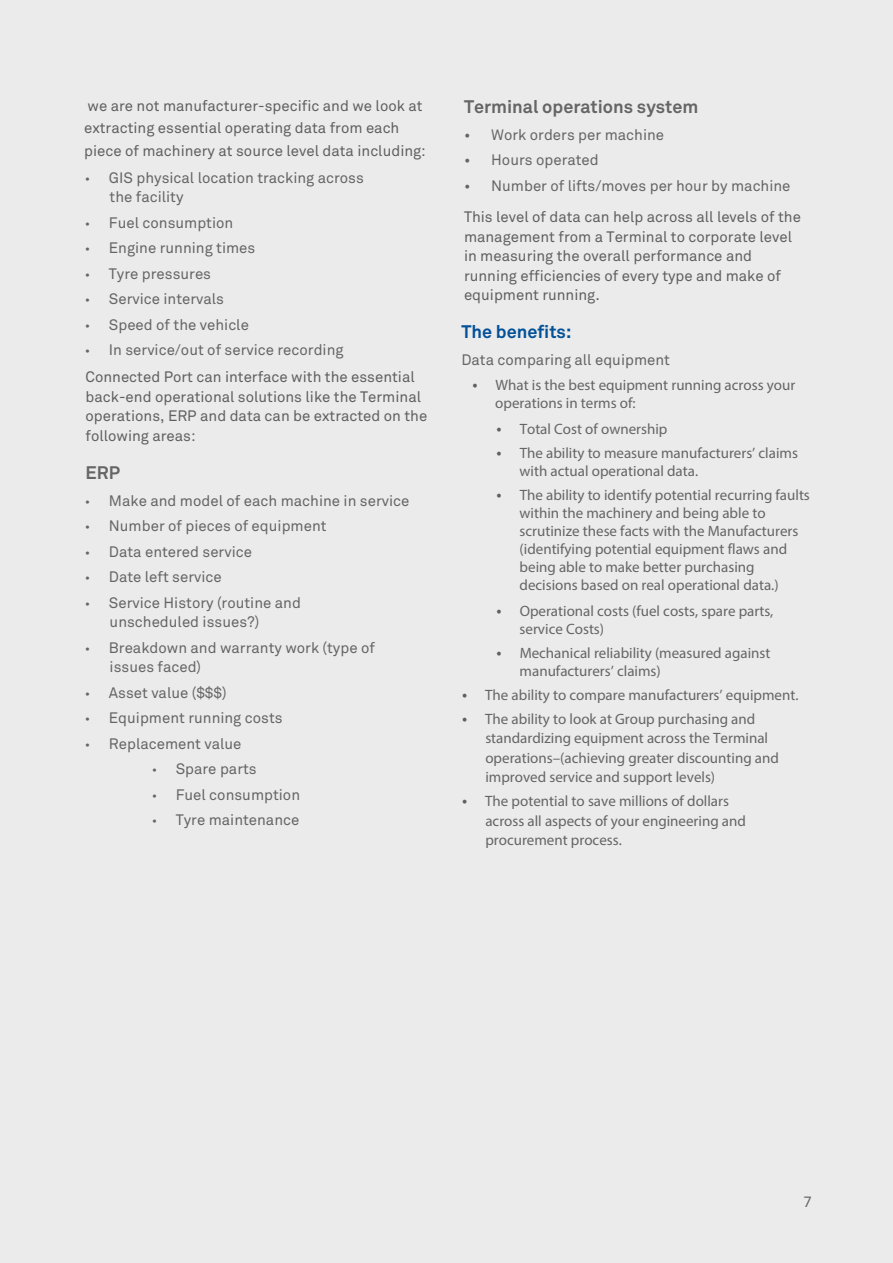
<style>
.page{position:relative;width:893px;height:1263px;background:#ebebeb}
.page>*{position:absolute;margin:0;border:0;box-sizing:border-box;transform-origin:0 0}
.t1{font:700 18px "Wipro Akkurat";color:#656565}
.t2{font:700 18px "Wipro Akkurat";color:#025198}
.t3{font:15px/18px "Myriad Pro";color:#656565}
.t4{font:15px/19.5px "Wipro Akkurat";color:#656565}
.t5{font:15px/19.5px "Wipro Akkurat";color:#606060}
.s1{font-family:"Myriad Pro"}
.s2{font-family:"Myriad Pro";color:#656565}
.s3{color:#656565}
.s4{font-family:"Wipro Akkurat";color:#606060}
</style>
<div class="page">
<p class="t5" style="left:84px;top:94px;width:343px;line-height:22.5px">we are not manufacturer-specific and we look at extracting essential operating data from each piece of machinery at source level data including:</p>
<p class="t4" style="left:110px;top:168px;width:256px;text-indent:-24px"><span class="s1">•</span> GIS physical location tracking across the facility</p>
<p class="t4" style="left:86px;top:213px;width:149px"><span class="s1">•</span> Fuel consumption</p>
<p class="t4" style="left:86px;top:238px;width:171px"><span class="s1">•</span> Engine running times</p>
<p class="t4" style="left:86px;top:264px;width:127px"><span class="s1">•</span> Tyre pressures</p>
<p class="t4" style="left:86px;top:289px;width:140px"><span class="s1">•</span> Service intervals</p>
<p class="t4" style="left:86px;top:315px;width:165px"><span class="s1">•</span> Speed of the vehicle</p>
<p class="t5" style="left:86px;top:337px;width:331px;line-height:27px"><span class="s2">•</span> <span class="s3">In service/out of service recording<br></span>Connected Port can interface with the essential</p>
<p class="t5" style="left:86px;top:387px;width:343px">back-end operational solutions like the Terminal operations, ERP and data can be extracted on the following areas:</p>
<p class="t1" style="left:86px;top:461px;width:36px">ERP</p>
<p class="t4" style="left:86px;top:491px;width:325px"><span class="s1">•</span> Make and model of each machine in service</p>
<p class="t4" style="left:86px;top:516px;width:242px"><span class="s1">•</span> Number of pieces of equipment</p>
<p class="t4" style="left:86px;top:542px;width:168px"><span class="s1">•</span> Data entered service</p>
<p class="t4" style="left:86px;top:567px;width:138px"><span class="s1">•</span> Date left service</p>
<p class="t4" style="left:110px;top:593px;width:193px;text-indent:-24px"><span class="s1">•</span> Service History (routine and unscheduled issues?)</p>
<p class="t4" style="left:110px;top:638px;width:267px;text-indent:-24px"><span class="s1">•</span> Breakdown and warranty work (type of issues faced)</p>
<p class="t4" style="left:86px;top:683px;width:142px"><span class="s1">•</span> Asset value ($$$)</p>
<p class="t4" style="left:86px;top:708px;width:199px"><span class="s1">•</span> Equipment running costs</p>
<p class="t4" style="left:86px;top:734px;width:157px"><span class="s1">•</span> Replacement value</p>
<p class="t4" style="left:152px;top:759px;width:106px"><span class="s1">•</span> Spare parts</p>
<p class="t4" style="left:152px;top:785px;width:149px"><span class="s1">•</span> Fuel consumption</p>
<p class="t4" style="left:152px;top:810px;width:148px"><span class="s1">•</span> Tyre maintenance</p>
<p class="t1" style="left:464px;top:95px;width:236px">Terminal operations system</p>
<p class="t4" style="left:464px;top:125px;width:202px">• Work orders per machine</p>
<p class="t4" style="left:464px;top:150px;width:136px">• Hours operated</p>
<p class="t4" style="left:464px;top:176px;width:328px">• Number of lifts/moves per hour by machine</p>
<p class="t5" style="left:464px;top:207px;width:338px">This level of data can help across all levels of the management from a Terminal to corporate level in measuring the overall performance and running efficiencies of every type and make of equipment running.</p>
<p class="t2" style="left:461px;top:321px;width:112px">The benefits:</p>
<p class="t4" style="left:461px;top:350px;width:210px">Data comparing all equipment</p>
<p class="t3" style="left:495px;top:376px;width:301px;text-indent:-24px"><span class="s4">•</span> What is the best equipment running across your operations in terms of:</p>
<p class="t3" style="left:496px;top:420px;width:173px"><span class="s4">•</span> Total Cost of ownership</p>
<p class="t3" style="left:520px;top:444px;width:280px;text-indent:-24px"><span class="s4">•</span> The ability to measure manufacturers’ claims with actual operational data.</p>
<p class="t3" style="left:520px;top:486px;width:292px;text-indent:-24px"><span class="s4">•</span> The ability to identify potential recurring faults within the machinery and being able to scrutinize these facts with the Manufacturers (identifying potential equipment flaws and being able to make better purchasing decisions based on real operational data.)</p>
<p class="t3" style="left:520px;top:601px;width:255px;text-indent:-24px"><span class="s4">•</span> Operational costs (fuel costs, spare parts, service Costs)</p>
<p class="t3" style="left:520px;top:643px;width:252px;text-indent:-24px"><span class="s4">•</span> Mechanical reliability (measured against manufacturers’ claims)</p>
<p class="t3" style="left:461px;top:685px;width:339px"><span class="s4">•</span> The ability to compare manufacturers’ equipment.</p>
<p class="t3" style="left:485px;top:708px;width:295px;line-height:19.5px;text-indent:-24px"><span class="s4">•</span> The ability to look at Group purchasing and standardizing equipment across the Terminal operations–(achieving greater discounting and improved service and support levels)</p>
<p class="t3" style="left:485px;top:791px;width:262px;line-height:19.5px;text-indent:-24px"><span class="s4">•</span> The potential to save millions of dollars across all aspects of your engineering and procurement process.</p>
<p class="t4" style="left:803px;top:1191px;width:10px">7</p>
</div>
